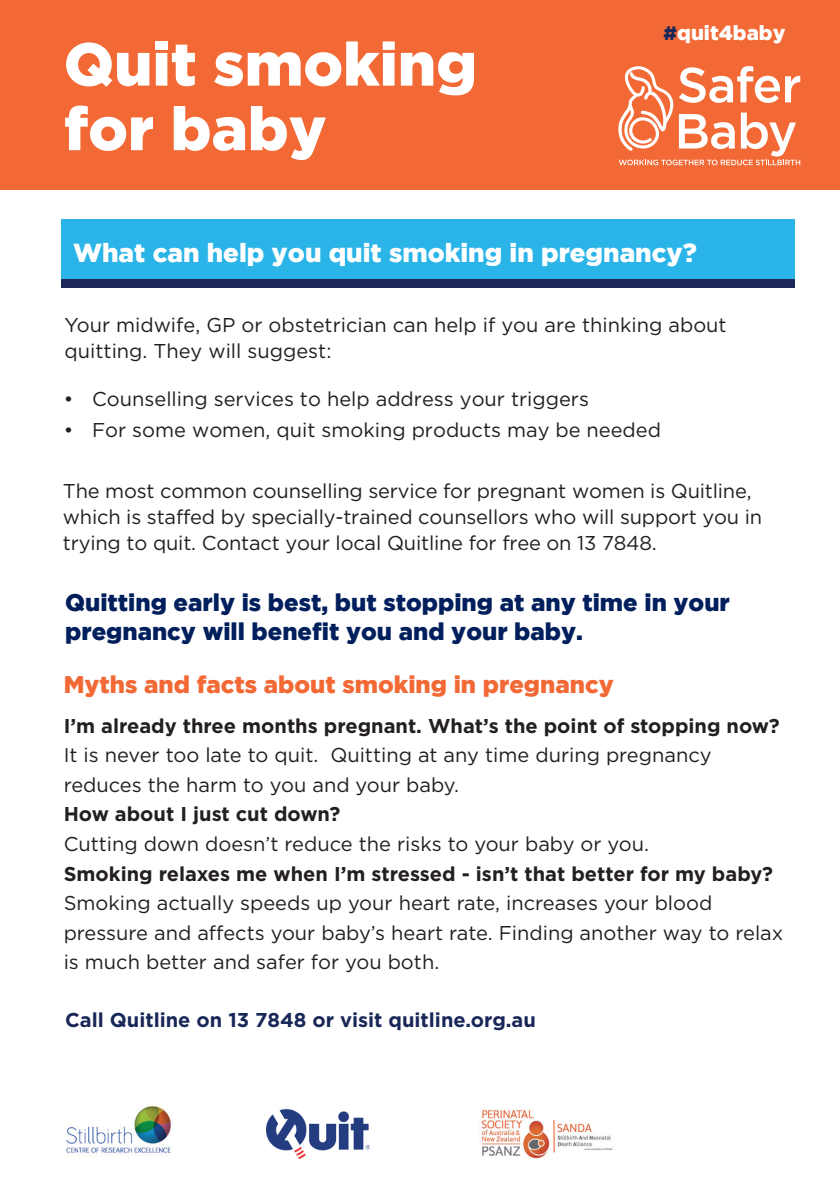
<style>
.page{position:relative;width:840px;height:1191px;background:#fff}
.page>*{position:absolute;margin:0;border:0;box-sizing:border-box;transform-origin:0 0}
.t1{font:900 26px "Gotham";color:#fff}
.t2{font:900 24px/28.8px "Gotham";color:#001f5c}
.t3{font:900 24px "Gotham";color:#f26935}
.t4{font:900 20.4px "Gotham";color:#fff}
.Body{font:20px/29.6px "Gotham";color:#231f20}
.t5{font:700 20px "Gotham";color:#182757}
.s1{font-size:19.4px;color:#182757}
.s2{font-weight:700}
</style>
<div class="page">
<div style="left:61px;top:219px;width:733px;height:64px;background:#2bb4e8"></div>
<div style="left:0;top:0;width:839px;height:189px;background:#f26935"></div>
<svg style="left:618px;top:66px;width:181px;height:99px"></svg>
<div style="left:61px;top:279px;width:733px;height:8px;background:#1d2758"></div>
<svg style="left:65px;top:106px;width:261px;height:54px"></svg>
<svg style="left:66px;top:41px;width:407px;height:54px"></svg>
<div style="left:155px;top:41px;width:12px;height:9px;background:#fff"></div>
<img style="left:66px;top:1106px;width:105px;height:47px">
<img style="left:266px;top:1108px;width:103px;height:50px">
<img style="left:481px;top:1110px;width:132px;height:48px">
<p class="t4" style="left:663px;top:21px;width:123px"><span class="s1">#</span>quit4baby</p>
<h2 class="t1" style="left:73px;top:237px;width:625px">What can help you quit smoking in pregnancy?</h2>
<p class="Body" style="left:65px;top:312px;width:663px;line-height:26px">Your midwife, GP or obstetrician can help if you are thinking about quitting. They will suggest:</p>
<p class="Body" style="left:64px;top:384px;width:526px">• Counselling services to help address your triggers</p>
<p class="Body" style="left:64px;top:414px;width:598px">• For some women, quit smoking products may be needed</p>
<p class="Body" style="left:63px;top:477px;width:700px;line-height:26px">The most common counselling service for pregnant women is Quitline, which is staffed by specially-trained counsellors who will support you in trying to quit. Contact your local Quitline for free on 13 7848.</p>
<p class="t2" style="left:65px;top:588px;width:666px">Quitting early is best, but stopping at any time in your pregnancy will benefit you and your baby.</p>
<p class="t3" style="left:64px;top:670px;width:551px">Myths and facts about smoking in pregnancy</p>
<p class="Body" style="left:64px;top:710px;width:720px"><span class="s2">I’m already three months pregnant. What’s the point of stopping now?<br></span>It is never too late to quit. Quitting at any time during pregnancy reduces the harm to you and your baby.<br><span class="s2">How about I just cut down?<br></span>Cutting down doesn’t reduce the risks to your baby or you.<br><span class="s2">Smoking relaxes me when I’m stressed - isn’t that better for my baby?<br></span>Smoking actually speeds up your heart rate, increases your blood pressure and affects your baby’s heart rate. Finding another way to relax is much better and safer for you both.</p>
<p class="t5" style="left:65px;top:1008px;width:472px">Call Quitline on 13 7848 or visit quitline.org.au</p>
</div>
